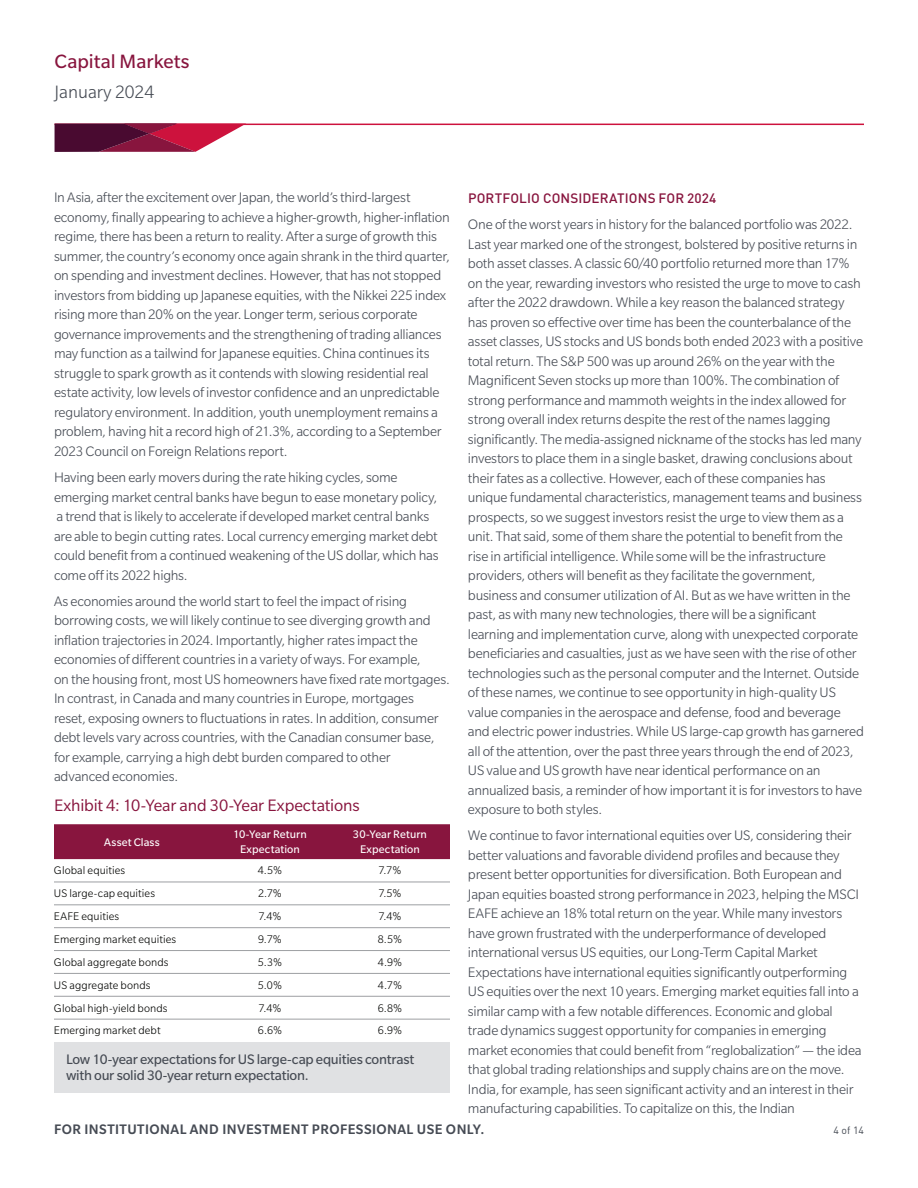
<style>
.page{position:relative;width:918px;height:1188px;background:#fff}
.page>*{position:absolute;margin:0;border:0;box-sizing:border-box;transform-origin:0 0}
.t1{font:21px "Slate Std";color:#88153e}
.t2{font:300 19.5px "Slate Std";color:#464b54}
.t3{font:18px "Slate Std";letter-spacing:-.01em;color:#88153e}
.t4{font:300 15px/19.5px "Slate Std";letter-spacing:-.015em;color:#464b54}
.t5{font:15px/16.5px "Slate Std";letter-spacing:-.015em;color:#464b54}
.t6{font:500 15px "Slate Std";letter-spacing:.03em;color:#464b54}
.t7{font:500 13.5px "DINOT";letter-spacing:.005em;color:#88153e}
.t8{font:300 12px "Slate Std";letter-spacing:.005em;color:#040503}
.t9{font:12px/15px "Slate Std";letter-spacing:.01em;color:#fff;text-align:center}
.t10{font:10.5px "DINOT";color:#464b54}
</style>
<div class="page">
<hr style="left:55px;top:124px;width:809px;height:1px;background:#cd123d">
<svg style="left:55px;top:124px;width:191px;height:28px;background:#933153"></svg>
<div style="left:54px;top:824px;width:396px;height:35px;background:#88153e"></div>
<div style="left:54px;top:1042px;width:396px;height:50px;background:#e0e1e3"></div>
<hr style="left:54px;top:882px;width:156px;height:1px;background:#9d9fa2">
<hr style="left:210px;top:882px;width:120px;height:1px;background:#9d9fa2">
<hr style="left:330px;top:882px;width:120px;height:1px;background:#9d9fa2">
<hr style="left:54px;top:905px;width:156px;height:1px;background:#9d9fa2">
<hr style="left:210px;top:905px;width:120px;height:1px;background:#9d9fa2">
<hr style="left:330px;top:905px;width:120px;height:1px;background:#9d9fa2">
<hr style="left:54px;top:927px;width:156px;height:1px;background:#9d9fa2">
<hr style="left:210px;top:927px;width:120px;height:1px;background:#9d9fa2">
<hr style="left:330px;top:927px;width:120px;height:1px;background:#9d9fa2">
<hr style="left:54px;top:950px;width:156px;height:1px;background:#9d9fa2">
<hr style="left:210px;top:950px;width:120px;height:1px;background:#9d9fa2">
<hr style="left:330px;top:950px;width:120px;height:1px;background:#9d9fa2">
<hr style="left:54px;top:973px;width:156px;height:1px;background:#9d9fa2">
<hr style="left:210px;top:973px;width:120px;height:1px;background:#9d9fa2">
<hr style="left:330px;top:973px;width:120px;height:1px;background:#9d9fa2">
<hr style="left:54px;top:996px;width:156px;height:1px;background:#9d9fa2">
<hr style="left:210px;top:996px;width:120px;height:1px;background:#9d9fa2">
<hr style="left:330px;top:996px;width:120px;height:1px;background:#9d9fa2">
<hr style="left:54px;top:1019px;width:156px;height:1px;background:#9d9fa2">
<hr style="left:210px;top:1019px;width:120px;height:1px;background:#9d9fa2">
<hr style="left:330px;top:1019px;width:120px;height:1px;background:#9d9fa2">
<h1 class="t1" style="left:55px;top:51px;width:137px">Capital Markets</h1>
<h2 class="t2" style="left:55px;top:82px;width:101px">January 2024</h2>
<p class="t4" style="left:54px;top:188px;width:397px">In Asia, after the excitement over Japan, the world’s third-largest economy, finally appearing to achieve a higher-growth, higher-inflation regime, there has been a return to reality. After a surge of growth this summer, the country’s economy once again shrank in the third quarter, on spending and investment declines. However, that has not stopped investors from bidding up Japanese equities, with the Nikkei 225 index rising more than 20% on the year. Longer term, serious corporate governance improvements and the strengthening of trading alliances may function as a tailwind for Japanese equities. China continues its struggle to spark growth as it contends with slowing residential real estate activity, low levels of investor confidence and an unpredictable regulatory environment. In addition, youth unemployment remains a problem, having hit a record high of 21.3%, according to a September 2023 Council on Foreign Relations report.</p>
<p class="t4" style="left:54px;top:468px;width:386px">Having been early movers during the rate hiking cycles, some emerging market central banks have begun to ease monetary policy, a trend that is likely to accelerate if developed market central banks are able to begin cutting rates. Local currency emerging market debt could benefit from a continued weakening of the US dollar, which has come off its 2022 highs.</p>
<p class="t4" style="left:54px;top:591px;width:397px">As economies around the world start to feel the impact of rising borrowing costs, we will likely continue to see diverging growth and inflation trajectories in 2024. Importantly, higher rates impact the economies of different countries in a variety of ways. For example,<br>on the housing front, most US homeowners have fixed rate mortgages.<br>In contrast, in Canada and many countries in Europe, mortgages<br>reset, exposing owners to fluctuations in rates. In addition, consumer debt levels vary across countries, with the Canadian consumer base, for example, carrying a high debt burden compared to other advanced economies.</p>
<p class="t3" style="left:54px;top:796px;width:307px">Exhibit 4: 10-Year and 30-Year Expectations</p>
<p class="t9" style="left:104px;top:834px;width:57px">Asset Class</p>
<p class="t9" style="left:233px;top:827px;width:75px">10-Year Return<br>Expectation</p>
<p class="t9" style="left:353px;top:827px;width:76px">30-Year Return<br>Expectation</p>
<p class="t8" style="left:54px;top:865px;width:73px">Global equities</p>
<p class="t8" style="left:258px;top:865px;width:26px">4.5%</p>
<p class="t8" style="left:379px;top:865px;width:24px">7.7%</p>
<p class="t8" style="left:54px;top:887px;width:103px">US large-cap equities</p>
<p class="t8" style="left:258px;top:887px;width:25px">2.7%</p>
<p class="t8" style="left:378px;top:887px;width:25px">7.5%</p>
<p class="t8" style="left:54px;top:910px;width:67px">EAFE equities</p>
<p class="t8" style="left:258px;top:910px;width:24px">7.4%</p>
<p class="t8" style="left:378px;top:910px;width:24px">7.4%</p>
<p class="t8" style="left:54px;top:933px;width:124px">Emerging market equities</p>
<p class="t8" style="left:258px;top:933px;width:25px">9.7%</p>
<p class="t8" style="left:378px;top:933px;width:26px">8.5%</p>
<p class="t8" style="left:54px;top:956px;width:116px">Global aggregate bonds</p>
<p class="t8" style="left:258px;top:956px;width:26px">5.3%</p>
<p class="t8" style="left:378px;top:956px;width:26px">4.9%</p>
<p class="t8" style="left:54px;top:979px;width:98px">US aggregate bonds</p>
<p class="t8" style="left:258px;top:979px;width:26px">5.0%</p>
<p class="t8" style="left:378px;top:979px;width:26px">4.7%</p>
<p class="t8" style="left:54px;top:1002px;width:115px">Global high-yield bonds</p>
<p class="t8" style="left:258px;top:1002px;width:24px">7.4%</p>
<p class="t8" style="left:378px;top:1002px;width:26px">6.8%</p>
<p class="t8" style="left:54px;top:1025px;width:108px">Emerging market debt</p>
<p class="t8" style="left:258px;top:1025px;width:26px">6.6%</p>
<p class="t8" style="left:378px;top:1025px;width:26px">6.9%</p>
<p class="t5" style="left:66px;top:1051px;width:350px">Low 10-year expectations for US large-cap equities contrast with our solid 30-year return expectation.</p>
<p class="t7" style="left:468px;top:189px;width:250px">PORTFOLIO CONSIDERATIONS FOR 2024</p>
<p class="t4" style="left:468px;top:215px;width:397px">One of the worst years in history for the balanced portfolio was 2022.<br>Last year marked one of the strongest, bolstered by positive returns in both asset classes. A classic 60/40 portfolio returned more than 17% on the year, rewarding investors who resisted the urge to move to cash after the 2022 drawdown. While a key reason the balanced strategy has proven so effective over time has been the counterbalance of the asset classes, US stocks and US bonds both ended 2023 with a positive total return. The S&amp;P 500 was up around 26% on the year with the Magnificent Seven stocks up more than 100%. The combination of strong performance and mammoth weights in the index allowed for strong overall index returns despite the rest of the names lagging significantly. The media-assigned nickname of the stocks has led many investors to place them in a single basket, drawing conclusions about their fates as a collective. However, each of these companies has unique fundamental characteristics, management teams and business prospects, so we suggest investors resist the urge to view them as a unit. That said, some of them share the potential to benefit from the rise in artificial intelligence. While some will be the infrastructure providers, others will benefit as they facilitate the government, business and consumer utilization of AI. But as we have written in the past, as with many new technologies, there will be a significant learning and implementation curve, along with unexpected corporate beneficiaries and casualties, just as we have seen with the rise of other technologies such as the personal computer and the Internet. Outside of these names, we continue to see opportunity in high-quality US value companies in the aerospace and defense, food and beverage and electric power industries. While US large-cap growth has garnered all of the attention, over the past three years through the end of 2023, US value and US growth have near identical performance on an annualized basis, a reminder of how important it is for investors to have exposure to both styles.</p>
<p class="t4" style="left:468px;top:826px;width:395px">We continue to favor international equities over US, considering their better valuations and favorable dividend profiles and because they present better opportunities for diversification. Both European and Japan equities boasted strong performance in 2023, helping the MSCI EAFE achieve an 18% total return on the year. While many investors have grown frustrated with the underperformance of developed international versus US equities, our Long-Term Capital Market Expectations have international equities significantly outperforming US equities over the next 10 years. Emerging market equities fall into a similar camp with a few notable differences. Economic and global trade dynamics suggest opportunity for companies in emerging market economies that could benefit from “reglobalization” — the idea that global trading relationships and supply chains are on the move.<br>India, for example, has seen significant activity and an interest in their manufacturing capabilities. To capitalize on this, the Indian</p>
<p class="t6" style="left:54px;top:1122px;width:432px">FOR INSTITUTIONAL AND INVESTMENT PROFESSIONAL USE ONLY.</p>
<p class="t10" style="left:833px;top:1124px;width:32px">4 of 14</p>
</div>
